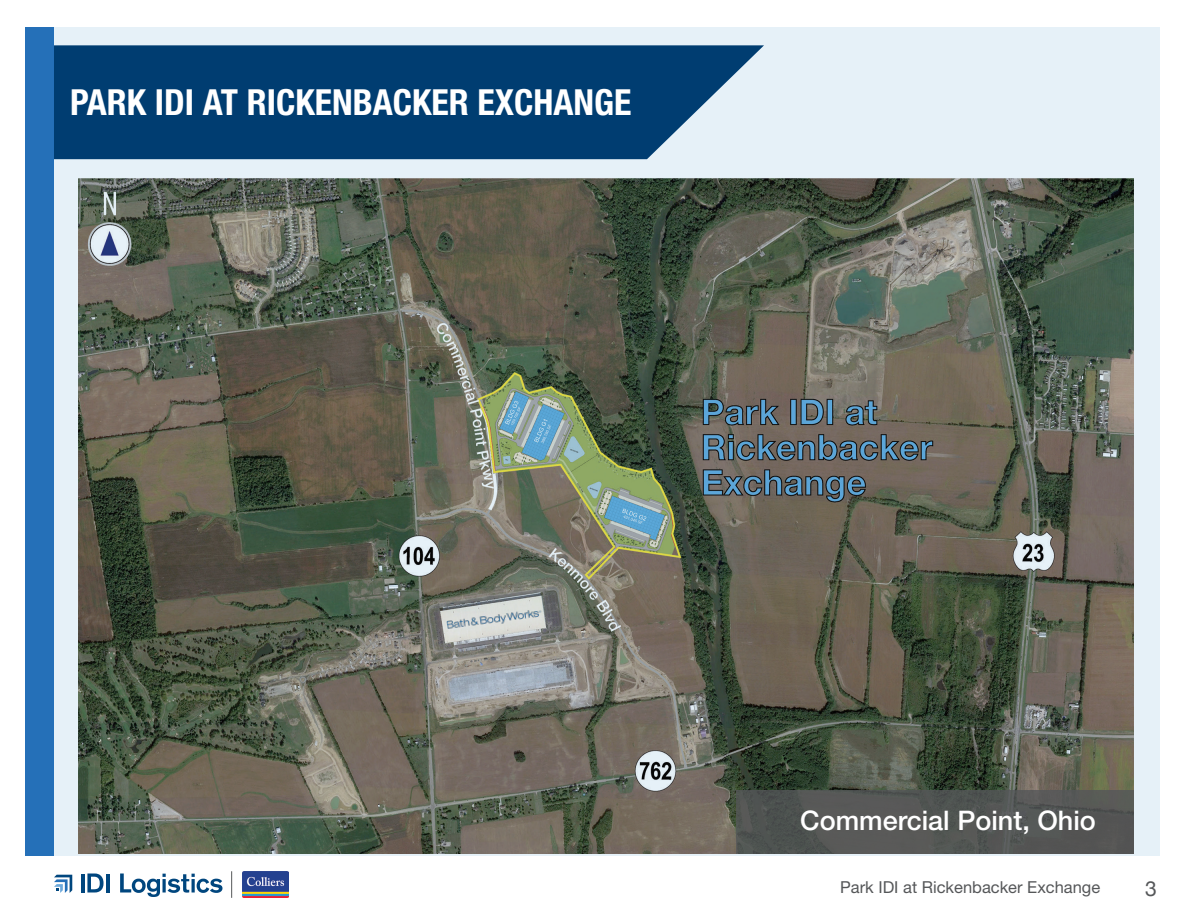
<style>
.page{position:relative;width:1188px;height:918px;background:#fff}
.page>*{position:absolute;margin:0;border:0;box-sizing:border-box;transform-origin:0 0}
.t1{font:700 condensed 36px "Helvetica Neue LT Std";color:#fff}
.t2{font:500 27px "Helvetica Neue LT Std";color:#fff}
.t3{font:21px "Helvetica Neue";color:#555759}
.t4{font:16.5px "Helvetica Neue LT Std";color:#555759}
</style>
<div class="page">
<hr style="left:81px;top:874px;width:4px;height:19px;background:#00467e">
<svg style="left:87px;top:874px;width:17px;height:19px"></svg>
<hr style="left:106px;top:874px;width:4px;height:19px;background:#00467e">
<svg style="left:120px;top:874px;width:102px;height:23px"></svg>
<svg style="left:54px;top:875px;width:18px;height:18px"></svg>
<img style="left:243px;top:871px;width:46px;height:26px">
<svg style="left:231px;top:871px;width:1px;height:27px"></svg>
<div style="left:26px;top:27px;width:1134px;height:828px;background:#e6f1f8"></div>
<img style="left:79px;top:179px;width:1055px;height:675px">
<div style="left:26px;top:27px;width:28px;height:828px;background:#2570b8"></div>
<svg style="left:54px;top:45px;width:710px;height:114px;background:#124b7b"></svg>
<div style="left:737px;top:791px;width:397px;height:63px;background:#555759"></div>
<img style="left:444px;top:586px;width:103px;height:67px">
<p class="t1" style="left:70px;top:80px;width:563px">PARK IDI AT RICKENBACKER EXCHANGE</p>
<p class="t2" style="left:800px;top:804px;width:297px">Commercial Point, Ohio</p>
<p class="t4" style="left:840px;top:877px;width:262px">Park IDI at Rickenbacker Exchange</p>
<p class="t3" style="left:1145px;top:873px;width:13px">3</p>
</div>
